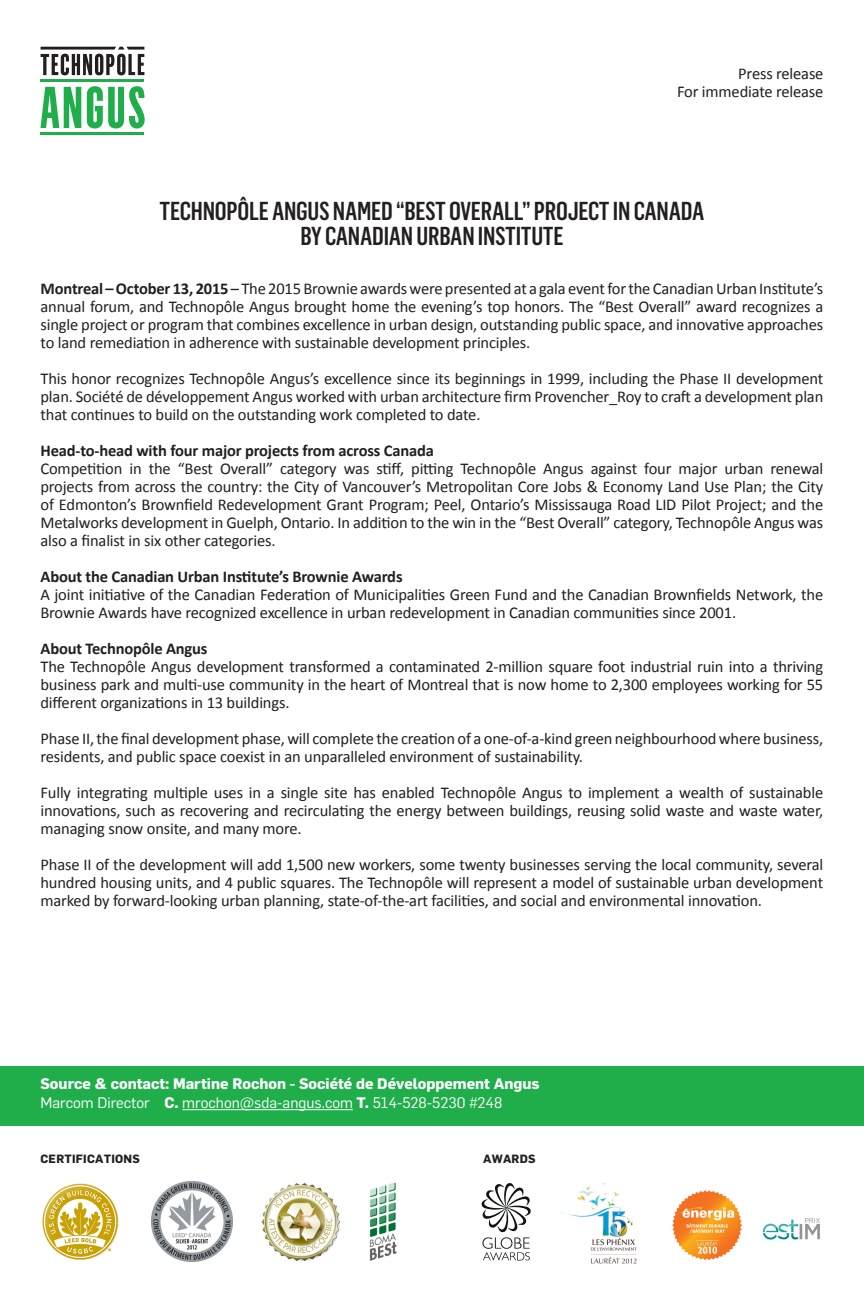
<style>
.page{position:relative;width:864px;height:1296px;background:#fff}
.page>*{position:absolute;margin:0;border:0;box-sizing:border-box;transform-origin:0 0}
.titre_FR{font:500 25.5px "Flama Condensed";letter-spacing:-.01em;color:#231f20}
.t1{font:16.5px/18px "Calibri";letter-spacing:-.01em;color:#231f20;text-align:justify}
.t2{font:700 16.5px "Calibri";letter-spacing:-.01em;color:#231f20}
.t3{font:700 15px "Flama";color:#fff}
.t4{font:15px "Flama";color:#fff}
.t5{font:700 11.7px "Flama";letter-spacing:.02em;color:#231f20}
.s1{font-weight:700}
</style>
<div class="page">
<div style="left:0;top:1067px;width:864px;height:59px;background:#20ae4b"></div>
<hr style="left:182px;top:1109px;width:171px;height:1px;background:#fff">
<svg style="left:41px;top:87px;width:40px;height:41px"></svg>
<svg style="left:87px;top:86px;width:58px;height:43px"></svg>
<hr style="left:41px;top:132px;width:103px;height:3px;background:#20ae4b">
<hr style="left:41px;top:80px;width:103px;height:2px;background:#20ae4b">
<svg style="left:41px;top:47px;width:103px;height:28px"></svg>
<img style="left:762px;top:1218px;width:58px;height:22px">
<img style="left:672px;top:1191px;width:70px;height:69px">
<svg style="left:482px;top:1183px;width:49px;height:78px"></svg>
<img style="left:561px;top:1183px;width:76px;height:81px">
<img style="left:152px;top:1182px;width:80px;height:80px">
<img style="left:42px;top:1183px;width:77px;height:77px">
<img style="left:369px;top:1182px;width:28px;height:79px">
<img style="left:261px;top:1183px;width:79px;height:78px">
<p class="t1" style="left:738px;top:65px;width:87px">Press release</p>
<p class="t1" style="left:677px;top:83px;width:148px">For immediate release</p>
<p class="titre_FR" style="left:160px;top:194px;width:546px">TECHNOPÔLE ANGUS NAMED “BEST OVERALL” PROJECT IN CANADA</p>
<p class="titre_FR" style="left:300px;top:220px;width:265px">BY CANADIAN URBAN INSTITUTE</p>
<p class="t1" style="left:40px;top:280px;width:784px"><span class="s1">Montreal – October 13, 2015</span> – The 2015 Brownie awards were presented at a gala event for the Canadian Urban Institute’s annual forum, and Technopôle Angus brought home the evening’s top honors. The “Best Overall” award recognizes a single project or program that combines excellence in urban design, outstanding public space, and innovative approaches to land remediation in adherence with sustainable development principles.</p>
<p class="t1" style="left:40px;top:370px;width:784px">This honor recognizes Technopôle Angus’s excellence since its beginnings in 1999, including the Phase II development plan. Société de développement Angus worked with urban architecture firm Provencher_Roy to craft a development plan that continues to build on the outstanding work completed to date.</p>
<p class="t2" style="left:40px;top:440px;width:395px">Head-to-head with four major projects from across Canada</p>
<p class="t1" style="left:40px;top:460px;width:784px">Competition in the “Best Overall” category was stiff, pitting Technopôle Angus against four major urban renewal projects from across the country: the City of Vancouver’s Metropolitan Core Jobs &amp; Economy Land Use Plan; the City of Edmonton’s Brownfield Redevelopment Grant Program; Peel, Ontario’s Mississauga Road LID Pilot Project; and the Metalworks development in Guelph, Ontario. In addition to the win in the “Best Overall” category, Technopôle Angus was also a finalist in six other categories.</p>
<p class="t2" style="left:40px;top:566px;width:364px">About the Canadian Urban Institute’s Brownie Awards</p>
<p class="t1" style="left:40px;top:586px;width:784px">A joint initiative of the Canadian Federation of Municipalities Green Fund and the Canadian Brownfields Network, the<br>Brownie Awards have recognized excellence in urban redevelopment in Canadian communities since 2001.</p>
<p class="t2" style="left:40px;top:638px;width:169px">About Technopôle Angus</p>
<p class="t1" style="left:40px;top:658px;width:784px">The Technopôle Angus development transformed a contaminated 2-million square foot industrial ruin into a thriving business park and multi-use community in the heart of Montreal that is now home to 2,300 employees working for 55 different organizations in 13 buildings.</p>
<p class="t1" style="left:40px;top:730px;width:784px">Phase II, the final development phase, will complete the creation of a one-of-a-kind green neighbourhood where business, residents, and public space coexist in an unparalleled environment of sustainability.</p>
<p class="t1" style="left:40px;top:784px;width:784px">Fully integrating multiple uses in a single site has enabled Technopôle Angus to implement a wealth of sustainable innovations, such as recovering and recirculating the energy between buildings, reusing solid waste and waste water, managing snow onsite, and many more.</p>
<p class="t1" style="left:40px;top:856px;width:784px">Phase II of the development will add 1,500 new workers, some twenty businesses serving the local community, several hundred housing units, and 4 public squares. The Technopôle will represent a model of sustainable urban development marked by forward-looking urban planning, state-of-the-art facilities, and social and environmental innovation.</p>
<p class="t3" style="left:40px;top:1074px;width:501px">Source &amp; contact: Martine Rochon - Société de Développement Angus</p>
<p class="t4" style="left:40px;top:1093px;width:464px">Marcom Director <span class="s1">C.</span> mrochon@sda-angus.com <span class="s1">T.</span> 514-528-5230 #248</p>
<p class="t5" style="left:40px;top:1152px;width:101px">CERTIFICATIONS</p>
<p class="t5" style="left:483px;top:1152px;width:54px">AWARDS</p>
</div>
